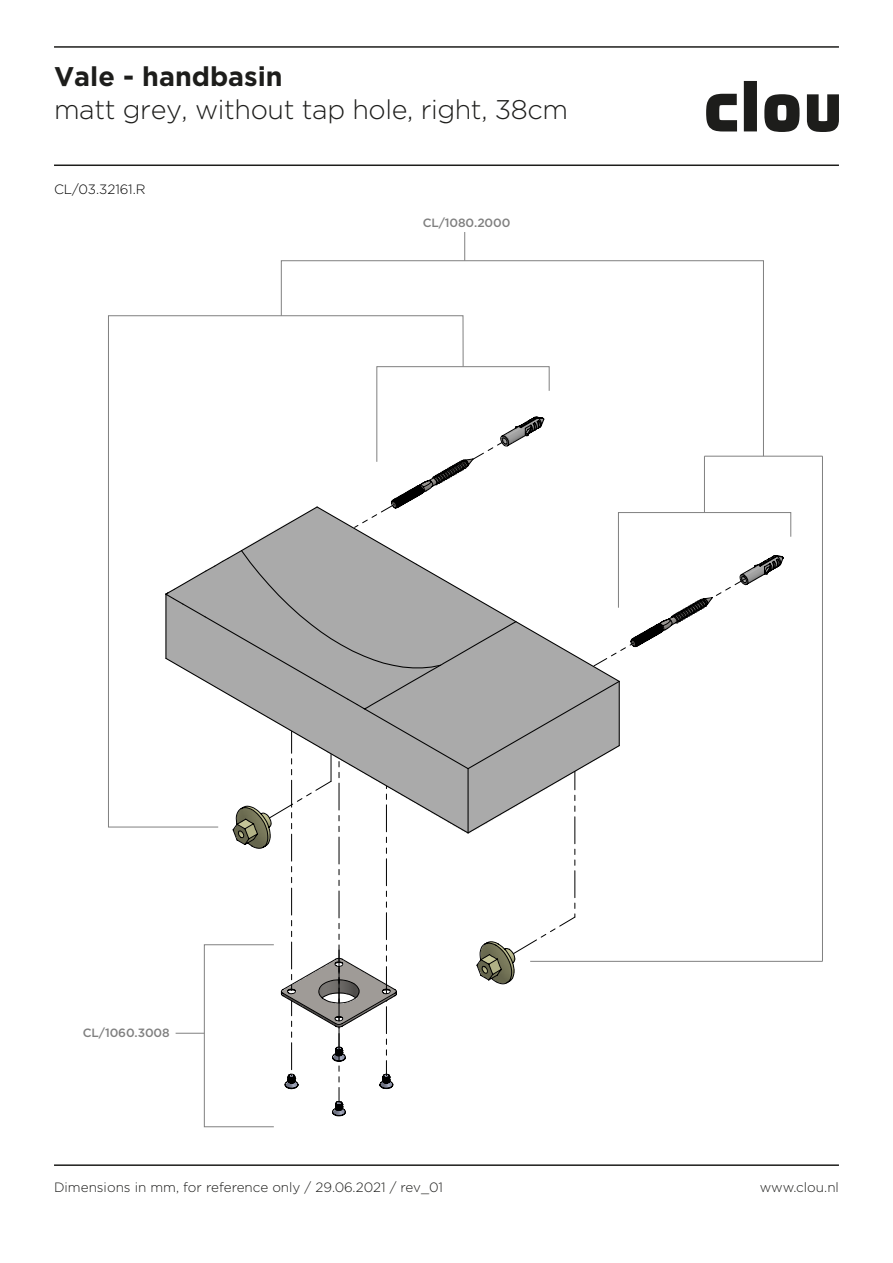
<style>
.page{position:relative;width:893px;height:1263px;background:#fff}
.page>*{position:absolute;margin:0;border:0;box-sizing:border-box;transform-origin:0 0}
.t1{font:300 27px "Gotham";letter-spacing:-.015em;color:#1d1d1b}
.t2{font:700 27px "Gotham";color:#1d1d1b}
.t3{font:300 13.5px "Gotham";color:#1d1d1b}
.t4{font:300 13.5px "Gotham";color:#000}
.t5{font:500 12px "Gotham";letter-spacing:-.01em;color:#808080}
</style>
<div class="page">
<hr style="left:54px;top:1164px;width:785px;height:2px;background:#1d1d1b">
<hr style="left:54px;top:164px;width:785px;height:2px;background:#1d1d1b">
<svg style="left:706px;top:94px;width:31px;height:37px"></svg>
<svg style="left:744px;top:81px;width:13px;height:50px"></svg>
<svg style="left:764px;top:94px;width:35px;height:38px"></svg>
<svg style="left:807px;top:94px;width:32px;height:38px"></svg>
<hr style="left:54px;top:46px;width:785px;height:2px;background:#1d1d1b">
<svg style="left:108px;top:315px;width:355px;height:512px"></svg>
<svg style="left:281px;top:260px;width:483px;height:196px"></svg>
<svg style="left:464px;top:232px;width:1px;height:29px"></svg>
<svg style="left:376px;top:366px;width:174px;height:96px"></svg>
<svg style="left:164px;top:504px;width:627px;height:599px"></svg>
<hr style="left:704px;top:456px;width:118px;height:1px;background:#808080">
<hr style="left:530px;top:961px;width:292px;height:1px;background:#808080">
<hr style="left:822px;top:456px;width:1px;height:505px;background:#808080">
<hr style="left:704px;top:456px;width:1px;height:56px;background:#808080">
<h1 class="t2" style="left:54px;top:58px;width:230px">Vale - handbasin</h1>
<h1 class="t1" style="left:54px;top:92px;width:516px">matt grey, without tap hole, right, 38cm</h1>
<p class="t4" style="left:54px;top:180px;width:93px">CL/03.32161.R</p>
<p class="t5" style="left:423px;top:215px;width:89px">CL/1080.2000</p>
<p class="t5" style="left:83px;top:1025px;width:88px">CL/1060.3008</p>
<p class="t3" style="left:54px;top:1179px;width:391px">Dimensions in mm, for reference only / 29.06.2021 / rev_01</p>
<p class="t3" style="left:760px;top:1179px;width:81px">www.clou.nl</p>
</div>
